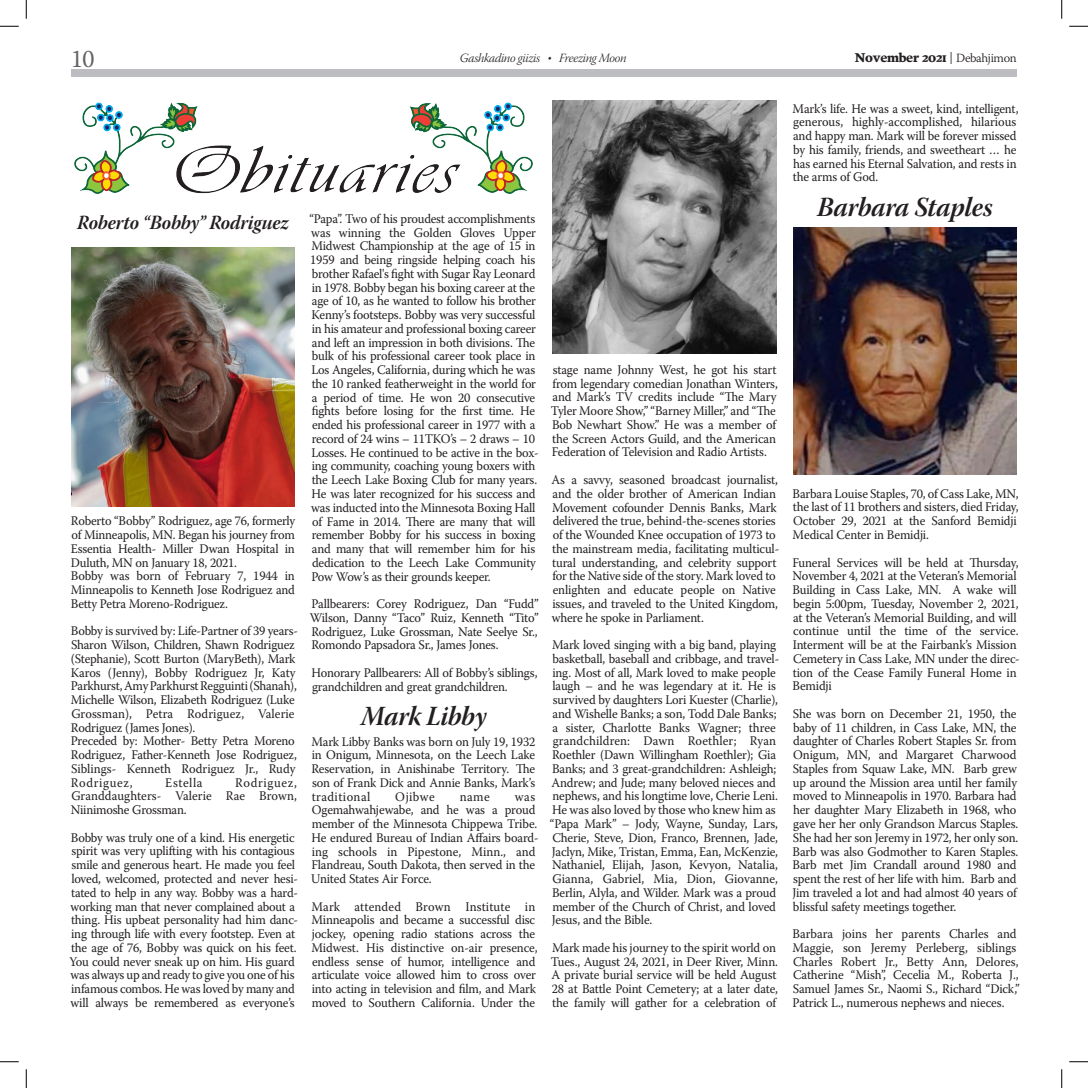
<style>
.page{position:relative;width:1088px;height:1088px;background:#fff}
.page>*{position:absolute;margin:0;border:0;box-sizing:border-box;transform-origin:0 0}
.obit_Name{font:27.5px "Warnock Pro Bold It Subh";letter-spacing:-.01em;color:#231f20;scale:.95 1}
.t1{font:25px "Warnock Pro";color:#636366;scale:.95 1}
.obit_Name-2{font:20px "Warnock Pro Bold It Subh";letter-spacing:-.005em;color:#231f20;scale:.95 1}
.Main_Text{font:13.12px/13.8px "Warnock Pro";letter-spacing:-.015em;color:#231f20;scale:.95 1}
.t2{font:12.5px "Warnock Pro Light It Subh";letter-spacing:-.025em;color:#231f20}
.t3{font:700 12.5px "Poynter Text";letter-spacing:-.025em;color:#231f20}
.s1{font-family:"Warnock Pro";font-weight:300}
</style>
<div class="page">
<div style="left:71px;top:69px;width:945px;height:8px;background:#bcbdc0"></div>
<img style="left:74px;top:102px;width:459px;height:92px">
<img style="left:71px;top:247px;width:224px;height:259px">
<img style="left:793px;top:227px;width:223px;height:247px">
<img style="left:552px;top:101px;width:224px;height:252px">
<svg style="left:0;top:25px;width:19px;height:2px"></svg>
<svg style="left:1069px;top:25px;width:19px;height:2px"></svg>
<svg style="left:0;top:1061px;width:19px;height:1px"></svg>
<svg style="left:1069px;top:1061px;width:19px;height:1px"></svg>
<svg style="left:25px;top:0;width:2px;height:19px"></svg>
<svg style="left:25px;top:1069px;width:2px;height:19px"></svg>
<svg style="left:1061px;top:0;width:1px;height:19px"></svg>
<svg style="left:1061px;top:1069px;width:1px;height:19px"></svg>
<h2 class="t1" style="left:71px;top:43px;width:26px">10</h2>
<p class="t2" style="left:460px;top:51px;width:168px">Gashkadino giizis • Freezing Moon</p>
<p class="t3" style="left:855px;top:52px;width:163px">November 2021 <span class="s1">| Debahjimon</span></p>
<p class="obit_Name-2" style="left:77px;top:210px;width:224px">Roberto “Bobby” Rodriguez</p>
<p class="Main_Text" style="left:71px;top:514px;width:238px;text-align:justify">Roberto “Bobby” Rodriguez, age 76, formerly of Minneapolis, MN. Began his journey from Essentia Health- Miller Dwan Hospital in Duluth, MN on January 18, 2021.</p>
<p class="Main_Text" style="left:71px;top:569px;width:237px;text-align:justify">Bobby was born of February 7, 1944 in Minneapolis to Kenneth Jose Rodriguez and Betty Petra Moreno-Rodriguez.</p>
<p class="Main_Text" style="left:71px;top:624px;width:241px">Bobby is survived by: Life-Partner of 39 years-Sharon Wilson, Children, Shawn Rodriguez (Stephanie), Scott Burton (MaryBeth), Mark Karos (Jenny), Bobby Rodriguez Jr, Katy Parkhurst, Amy Parkhurst Regguinti (Shanah), Michelle Wilson, Elizabeth Rodriguez (Luke Grossman), Petra Rodriguez, Valerie Rodriguez (James Jones).</p>
<p class="Main_Text" style="left:71px;top:734px;width:239px">Preceded by: Mother- Betty Petra Moreno Rodriguez, Father-Kenneth Jose Rodriguez, Siblings- Kenneth Rodriguez Jr., Rudy Rodriguez,</p>
<p class="Main_Text" style="left:71px;top:775px;width:239px;text-align:justify;text-indent:164px">Rodriguez, Granddaughters- Valerie Rae Brown, Niinimoshe Grossman.</p>
<p class="Main_Text" style="left:69px;top:830px;width:242px">Bobby was truly one of a kind. His energetic spirit was very uplifting with his contagious smile and generous heart. He made you feel loved, welcomed, protected and never hesi&shy;tated to help in any way. Bobby was a hard&shy;working man that never complained about a thing. His upbeat personality had him danc&shy;ing through life with every footstep. Even at the age of 76, Bobby was quick on his feet.<br>You could never sneak up on him. His guard was always up and ready to give you one of his infamous combos. He was loved by many and will always be remembered as everyone’s</p>
<p class="Main_Text" style="left:165px;top:775px;width:41px">Estella</p>
<p class="Main_Text" style="left:309px;top:211px;width:243px">“Papa”. Two of his proudest accomplishments was winning the Golden Gloves Upper Midwest Championship at the age of 15 in 1959 and being ringside helping coach his brother Rafael's fight with Sugar Ray Leonard in 1978. Bobby began his boxing career at the age of 10, as he wanted to follow his brother Kenny’s footsteps. Bobby was very successful in his amateur and professional boxing career and left an impression in both divisions. The bulk of his professional career took place in Los Angeles, California, during which he was the 10 ranked featherweight in the world for a period of time. He won 20 consecutive fights before losing for the first time. He ended his professional career in 1977 with a record of 24 wins – 11TKO’s – 2 draws – 10<br>Losses. He continued to be active in the box&shy;ing community, coaching young boxers with the Leech Lake Boxing Club for many years.<br>He was later recognized for his success and was inducted into the Minnesota Boxing Hall of Fame in 2014. There are many that will remember Bobby for his success in boxing and many that will remember him for his dedication to the Leech Lake Community Pow Wow’s as their grounds keeper.</p>
<p class="Main_Text" style="left:310px;top:596px;width:242px;text-align:justify">Pallbearers: Corey Rodriguez, Dan “Fudd” Wilson, Danny “Taco” Ruiz, Kenneth “Tito” Rodriguez, Luke Grossman, Nate Seelye Sr., Romondo Papsadora Sr., James Jones.</p>
<p class="Main_Text" style="left:311px;top:665px;width:239px">Honorary Pallbearers: All of Bobby’s siblings, grandchildren and great grandchildren.</p>
<p class="obit_Name" style="left:361px;top:699px;width:134px">Mark Libby</p>
<p class="Main_Text" style="left:311px;top:734px;width:237px;text-align:justify">Mark Libby Banks was born on July 19, 1932 in Onigum, Minnesota, on the Leech Lake Reservation, in Anishinabe Territory. The son of Frank Dick and Annie Banks, Mark’s traditional</p>
<p class="Main_Text" style="left:395px;top:789px;width:43px">Ojibwe</p>
<p class="Main_Text" style="left:460px;top:789px;width:33px">name</p>
<p class="Main_Text" style="left:311px;top:789px;width:241px;text-indent:203px">was<br>Ogemahwahjewabe, and he was a proud member of the Minnesota Chippewa Tribe.<br>He endured Bureau of Indian Affairs board&shy;ing schools in Pipestone, Minn., and<br>Flandreau, South Dakota, then served in the<br>United States Air Force.</p>
<p class="Main_Text" style="left:311px;top:899px;width:239px">Mark attended Brown Institute in Minneapolis and became a successful disc jockey, opening radio stations across the Midwest. His distinctive on-air presence, endless sense of humor, intelligence and articulate voice allowed him to cross over into acting in television and film, and Mark moved to Southern California. Under the</p>
<p class="Main_Text" style="left:551px;top:362px;width:241px">stage name Johnny West, he got his start from legendary comedian Jonathan Winters, and Mark’s TV credits include “The Mary Tyler Moore Show,” “Barney Miller,” and “The Bob Newhart Show.” He was a member of the Screen Actors Guild, and the American Federation of Television and Radio Artists.</p>
<p class="Main_Text" style="left:551px;top:472px;width:241px">As a savvy, seasoned broadcast journalist, and the older brother of American Indian Movement cofounder Dennis Banks, Mark delivered the true, behind-the-scenes stories of the Wounded Knee occupation of 1973 to the mainstream media, facilitating multicul&shy;tural understanding, and celebrity support for the Native side of the story. Mark loved to enlighten and educate people on Native issues, and traveled to the United Kingdom, where he spoke in Parliament.</p>
<p class="Main_Text" style="left:550px;top:637px;width:243px">Mark loved singing with a big band, playing basketball, baseball and cribbage, and travel&shy;ing. Most of all, Mark loved to make people laugh – and he was legendary at it. He is survived by daughters Lori Kuester (Charlie), and Wishelle Banks; a son, Todd Dale Banks; a sister, Charlotte Banks Wagner; three grandchildren: Dawn Roethler; Ryan Roethler (Dawn Willingham Roethler); Gia Banks; and 3 great-grandchildren: Ashleigh; Andrew; and Jude; many beloved nieces and nephews, and his longtime love, Cherie Leni.<br>He was also loved by those who knew him as “Papa Mark” – Jody, Wayne, Sunday, Lars, Cherie, Steve, Dion, Franco, Brennen, Jade, Jaclyn, Mike, Tristan, Emma, Ean, McKenzie, Nathaniel, Elijah, Jason, Kevyon, Natalia, Gianna, Gabriel, Mia, Dion, Giovanne, Berlin, Alyla, and Wilder. Mark was a proud member of the Church of Christ, and loved Jesus, and the Bible.</p>
<p class="Main_Text" style="left:551px;top:940px;width:241px">Mark made his journey to the spirit world on Tues., August 24, 2021, in Deer River, Minn.<br>A private burial service will be held August 28 at Battle Point Cemetery; at a later date, the family will gather for a celebration of</p>
<p class="Main_Text" style="left:792px;top:101px;width:239px">Mark’s life. He was a sweet, kind, intelligent, generous, highly-accomplished, hilarious and happy man. Mark will be forever missed by his family, friends, and sweetheart … he has earned his Eternal Salvation, and rests in the arms of God.</p>
<p class="obit_Name" style="left:817px;top:190px;width:186px">Barbara Staples</p>
<p class="Main_Text" style="left:792px;top:486px;width:239px">Barbara Louise Staples, 70, of Cass Lake, MN, the last of 11 brothers and sisters, died Friday, October 29, 2021 at the Sanford Bemidji Medical Center in Bemidji.</p>
<p class="Main_Text" style="left:792px;top:555px;width:241px">Funeral Services will be held at Thursday, November 4, 2021 at the Veteran’s Memorial Building in Cass Lake, MN. A wake will begin 5:00pm, Tuesday, November 2, 2021, at the Veteran’s Memorial Building, and will continue until the time of the service.<br>Interment will be at the Fairbank’s Mission Cemetery in Cass Lake, MN under the direc&shy;tion of the Cease Family Funeral Home in Bemidji</p>
<p class="Main_Text" style="left:792px;top:706px;width:239px">She was born on December 21, 1950, the baby of 11 children, in Cass Lake, MN, the daughter of Charles Robert Staples Sr. from Onigum, MN, and Margaret Charwood Staples from Squaw Lake, MN. Barb grew up around the Mission area until her family moved to Minneapolis in 1970. Barbara had her daughter Mary Elizabeth in 1968, who gave her her only Grandson Marcus Staples.<br>She had her son Jeremy in 1972, her only son.<br>Barb was also Godmother to Karen Staples.<br>Barb met Jim Crandall around 1980 and spent the rest of her life with him. Barb and Jim traveled a lot and had almost 40 years of blissful safety meetings together.</p>
<p class="Main_Text" style="left:792px;top:926px;width:241px">Barbara joins her parents Charles and Maggie, son Jeremy Perleberg, siblings Charles Robert Jr., Betty Ann, Delores, Catherine “Mish”, Cecelia M., Roberta J., Samuel James Sr., Naomi S., Richard “Dick,” Patrick L., numerous nephews and nieces.</p>
</div>
